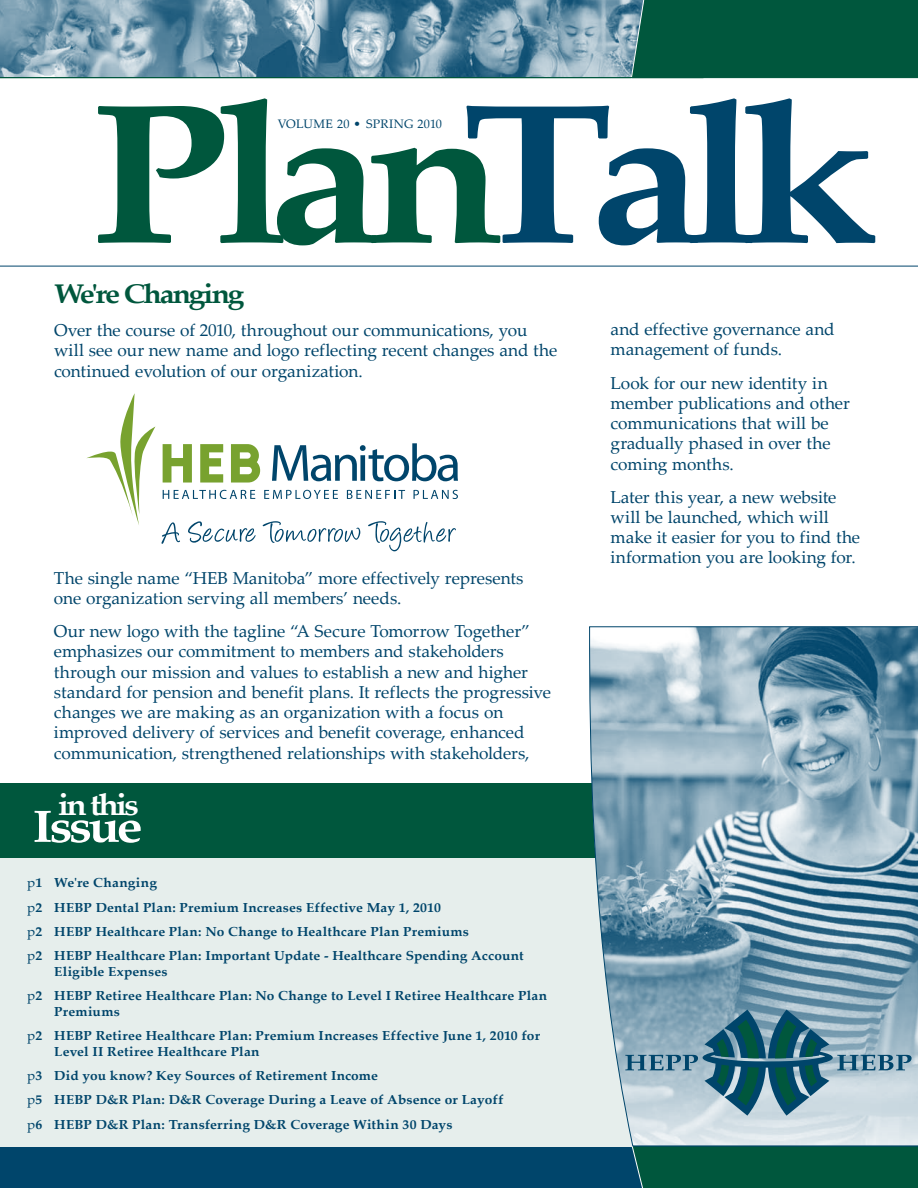
<style>
.page{position:relative;width:918px;height:1188px;background:#fff}
.page>*{position:absolute;margin:0;border:0;box-sizing:border-box;transform-origin:0 0}
.t1{font:700 198px "Palatino Linotype";letter-spacing:-.09em;color:#00573d;scale:1.15 1}
.t2{font:700 45px "Palatino Linotype";letter-spacing:-.07em;color:#fff;scale:1.16 1}
.t3{font:700 30px "Palatino Linotype";letter-spacing:-.085em;color:#fff;scale:1.11 1}
.t4{font:700 27px "Palatino Linotype";letter-spacing:-.07em;color:#00573d;scale:1.11 1}
.t5{font:17.25px/20.2px "Palatino Linotype";color:#00456b}
.t6{font:700 13.05px/24.3px "Palatino Linotype";letter-spacing:.015em;color:#00456b;scale:1.05 1}
.t7{font:12.3px "Palatino Linotype";letter-spacing:.02em;color:#00456b}
.s1{color:#00456b}
.s2{font-weight:400}
</style>
<div class="page">
<div style="left:0;top:1146px;width:918px;height:42px;background:#00456b"></div>
<div style="left:632px;top:1147px;width:286px;height:41px;background:#00573d"></div>
<div style="left:0;top:857px;width:633px;height:289px;background:#e6eeec"></div>
<div style="left:0;top:783px;width:630px;height:74px;background:#00573d"></div>
<img style="left:0;top:0;width:630px;height:77px">
<hr style="left:0;top:266px;width:918px;height:1px;background:#00456b">
<div style="left:630px;top:0;width:288px;height:79px;background:#00573d"></div>
<hr style="left:703px;top:78px;width:215px;height:1px;background:#fff">
<hr style="left:0;top:77px;width:918px;height:1px;background:#00573d">
<svg style="left:272px;top:443px;width:186px;height:38px"></svg>
<svg style="left:163px;top:490px;width:92px;height:9px"></svg>
<svg style="left:264px;top:490px;width:74px;height:9px"></svg>
<svg style="left:347px;top:490px;width:58px;height:9px"></svg>
<svg style="left:414px;top:490px;width:44px;height:9px"></svg>
<svg style="left:163px;top:444px;width:29px;height:39px"></svg>
<svg style="left:200px;top:444px;width:23px;height:39px"></svg>
<svg style="left:231px;top:444px;width:29px;height:39px"></svg>
<svg style="left:86px;top:393px;width:69px;height:132px"></svg>
<svg style="left:161px;top:522px;width:19px;height:22px"></svg>
<svg style="left:188px;top:521px;width:68px;height:22px"></svg>
<svg style="left:263px;top:521px;width:97px;height:22px"></svg>
<svg style="left:368px;top:521px;width:88px;height:30px"></svg>
<svg style="left:589px;top:626px;width:329px;height:521px;background:#8dacbc"></svg>
<svg style="left:625px;top:1010px;width:287px;height:106px;background:#7da1b0"></svg>
<h1 class="t1" style="left:91px;top:35px;width:686px">Plan<span class="s1">Talk</span></h1>
<p class="t7" style="left:278px;top:115px;width:166px">Volume 20 • Spring 2010</p>
<h3 class="t4" style="left:54px;top:274px;width:173px">We're Changing</h3>
<p class="t5" style="left:54px;top:319px;width:505px">Over the course of 2010, throughout our communications, you will see our new name and logo reflecting recent changes and the continued evolution of our organization.</p>
<p class="t5" style="left:54px;top:567px;width:471px">The single name “HEB Manitoba” more effectively represents one organization serving all members’ needs.</p>
<p class="t5" style="left:54px;top:620px;width:499px">Our new logo with the tagline “A Secure Tomorrow Together” emphasizes our commitment to members and stakeholders through our mission and values to establish a new and higher standard for pension and benefit plans. It reflects the progressive changes we are making as an organization with a focus on improved delivery of services and benefit coverage, enhanced communication, strengthened relationships with stakeholders,</p>
<h3 class="t3" style="left:58px;top:783px;width:74px">in this</h3>
<h2 class="t2" style="left:32px;top:795px;width:96px">Issue</h2>
<p class="t6" style="left:27px;top:870px;width:474px"><span class="s2">p</span>1 We're Changing<br><span class="s2">p</span>2 HEBP Dental Plan: Premium Increases Effective May 1, 2010<br><span class="s2">p</span>2 HEBP Healthcare Plan: No Change to Healthcare Plan Premiums<br><span class="s2">p</span>2 HEBP Healthcare Plan: Important Update - Healthcare Spending Account</p>
<p class="t6" style="left:27px;top:959px;width:497px;text-indent:27px">Eligible Expenses<br><span class="s2">p</span>2 HEBP Retiree Healthcare Plan: No Change to Level I Retiree Healthcare Plan</p>
<p class="t6" style="left:27px;top:999px;width:490px;text-indent:27px">Premiums<br><span class="s2">p</span>2 HEBP Retiree Healthcare Plan: Premium Increases Effective June 1, 2010 for</p>
<p class="t6" style="left:27px;top:1039px;width:455px;text-indent:27px">Level II Retiree Healthcare Plan<br><span class="s2">p</span>3 Did you know? Key Sources of Retirement Income<br><span class="s2">p</span>5 HEBP D&amp;R Plan: D&amp;R Coverage During a Leave of Absence or Layoff <span class="s2">p</span>6 HEBP D&amp;R Plan: Transferring D&amp;R Coverage Within 30 Days</p>
<p class="t5" style="left:611px;top:318px;width:226px">and effective governance and management of funds.</p>
<p class="t5" style="left:611px;top:372px;width:241px">Look for our new identity in member publications and other communications that will be gradually phased in over the coming months.</p>
<p class="t5" style="left:611px;top:486px;width:251px">Later this year, a new website will be launched, which will make it easier for you to find the information you are looking for.</p>
</div>
